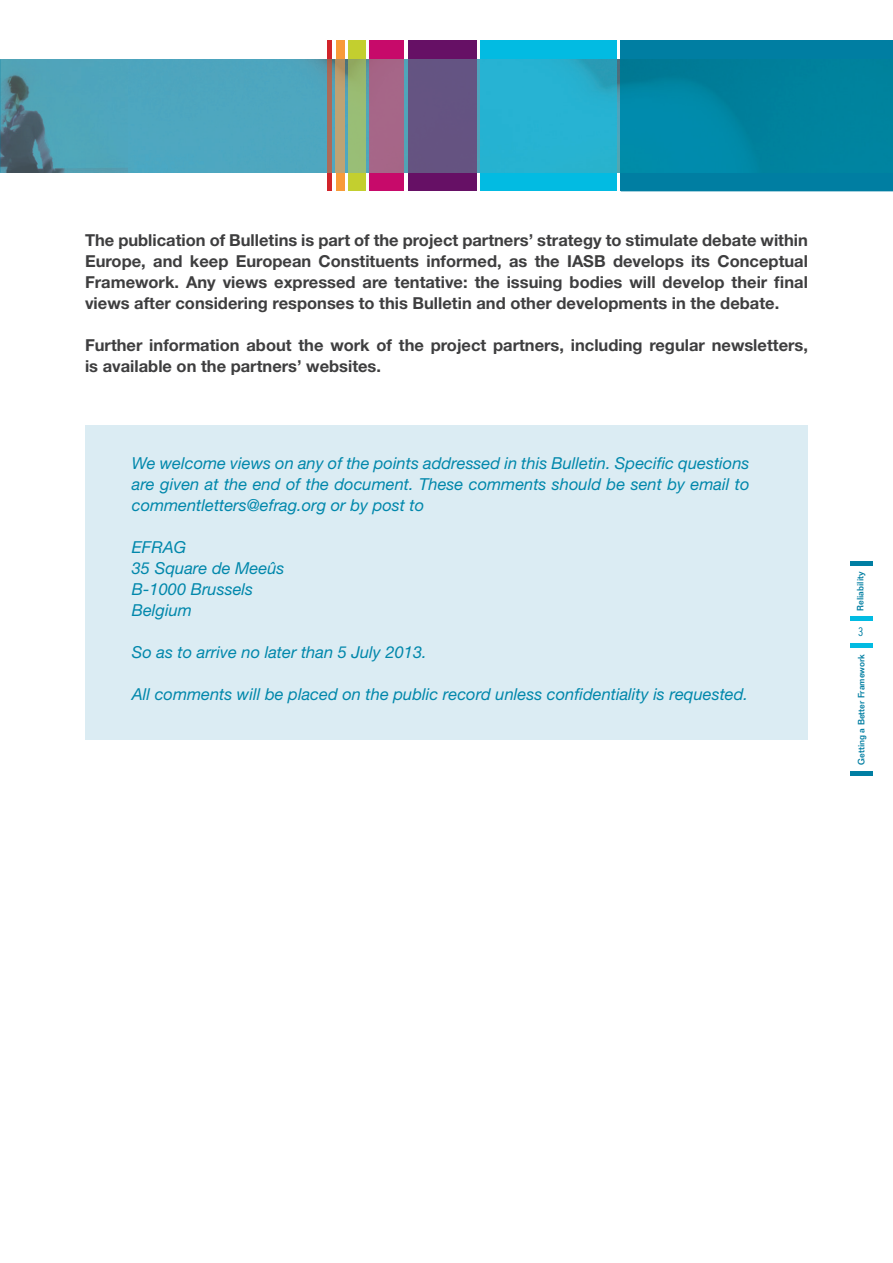
<style>
.page{position:relative;width:893px;height:1263px;background:#fff}
.page>*{position:absolute;margin:0;border:0;box-sizing:border-box;transform-origin:0 0}
.t1{font:700 16.5px/21px "Helvetica Neue LT Std";color:#3e3e3f;text-align:justify}
.t2{font:italic 16.5px/21px "Helvetica Neue LT Std";color:#0087ab;text-align:justify}
.t3{font:12px "Trade Gothic LT Std Cn 18";color:#007ea2}
.t4{font:500 9px "Folio Std";color:#007ea2}
</style>
<div class="page">
<img style="left:0;top:59px;width:621px;height:114px">
<div style="left:327px;top:40px;width:5px;height:19px;background:#d1232a"></div>
<div style="left:327px;top:173px;width:5px;height:18px;background:#d1232a"></div>
<div style="left:336px;top:40px;width:8px;height:19px;background:#f89b38"></div>
<div style="left:336px;top:173px;width:8px;height:18px;background:#f89b38"></div>
<div style="left:349px;top:40px;width:17px;height:19px;background:#c3cf2f"></div>
<div style="left:349px;top:173px;width:17px;height:18px;background:#c3cf2f"></div>
<div style="left:370px;top:40px;width:34px;height:19px;background:#c70a6a"></div>
<div style="left:370px;top:173px;width:34px;height:18px;background:#c70a6a"></div>
<div style="left:408px;top:40px;width:68px;height:19px;background:#661065"></div>
<div style="left:408px;top:173px;width:68px;height:18px;background:#661065"></div>
<div style="left:480px;top:40px;width:137px;height:19px;background:#02bbe2"></div>
<div style="left:480px;top:173px;width:137px;height:18px;background:#02bbe2"></div>
<svg style="left:621px;top:40px;width:272px;height:151px;background:#0082a1"></svg>
<hr style="left:850px;top:643px;width:23px;height:4px;background:#02bbe2">
<hr style="left:850px;top:617px;width:23px;height:4px;background:#02bbe2">
<div style="left:850px;top:561px;width:23px;height:5px;background:#007ea2"></div>
<hr style="left:850px;top:772px;width:23px;height:4px;background:#007ea2">
<div style="left:85px;top:425px;width:723px;height:315px;background:#dbecf3"></div>
<p class="t1" style="left:85px;top:229px;width:724px">the publication of Bulletins is part of the project partners’ strategy to stimulate debate within europe, and keep european constituents informed, as the iaSB develops its conceptual Framework. any views expressed are tentative: the issuing bodies will develop their final views after considering responses to this Bulletin and other developments in the debate.</p>
<p class="t1" style="left:85px;top:334px;width:724px">Further information about the work of the project partners, including regular newsletters, is available on the partners’ websites.</p>
<p class="t2" style="left:132px;top:452px;width:619px">We welcome views on any of the points addressed in this Bulletin. Specific questions are given at the end of the document. These comments should be sent by email to commentletters@efrag.org or by post to</p>
<p class="t2" style="left:132px;top:536px;width:154px;text-align:left">EFRAG<br>35 Square de Meeûs<br>B-1000 Brussels<br>Belgium</p>
<p class="t2" style="left:132px;top:641px;width:296px">So as to arrive no later than 5 July 2013.</p>
<p class="t2" style="left:132px;top:683px;width:618px">All comments will be placed on the public record unless confidentiality is requested.</p>
<p class="t4" style="left:855px;top:611px;width:41px;rotate:-90deg">Reliability</p>
<p class="t3" style="left:858px;top:624px;width:7px">3</p>
<p class="t4" style="left:856px;top:765px;width:112px;rotate:-90deg">Getting a Better Framework</p>
</div>
